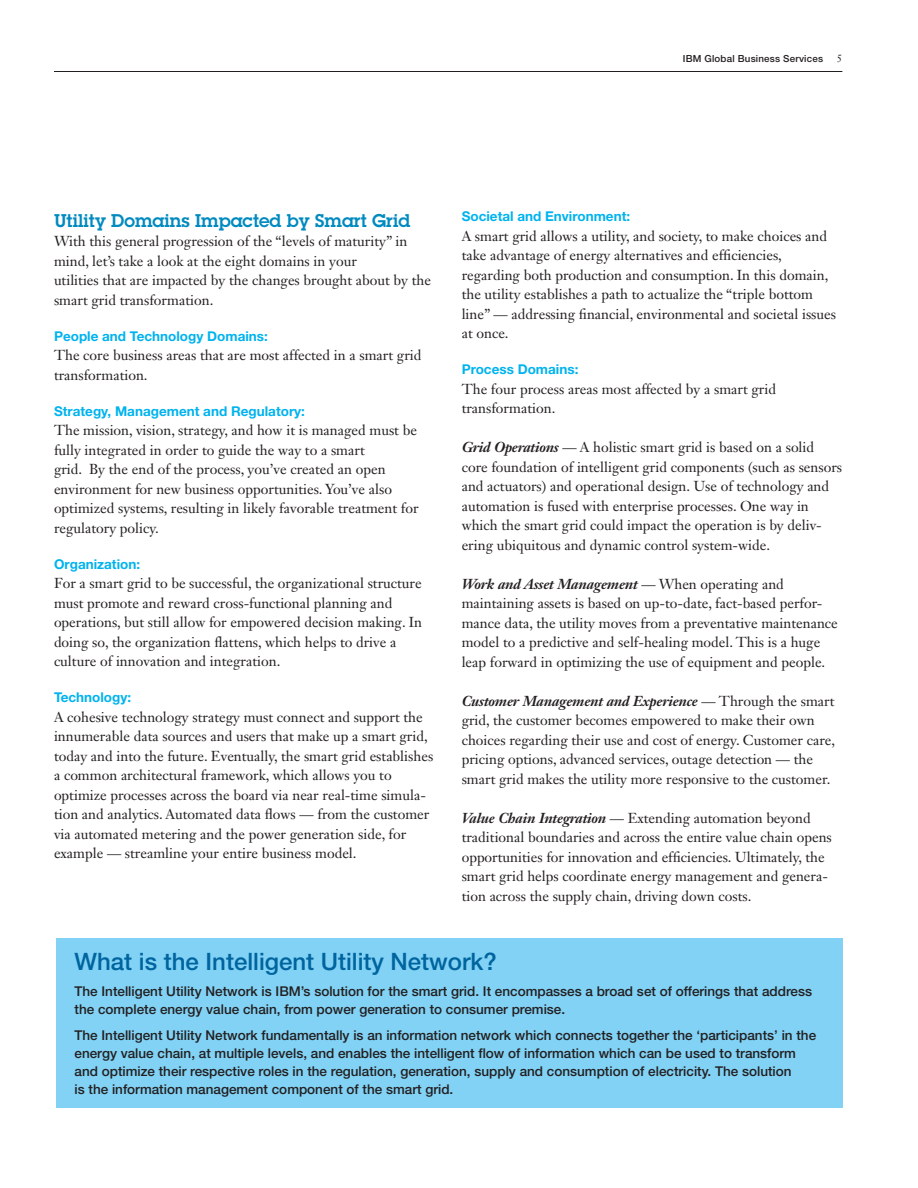
<style>
.page{position:relative;width:918px;height:1188px;background:#fff}
.page>*{position:absolute;margin:0;border:0;box-sizing:border-box;transform-origin:0 0}
._4A_boxed_head__colo{font:500 24px "Helvetica Neue LT Std";color:#00649e}
._2A_head__color{font:600 18px "Lubalin Graph Std";color:#008ac0}
._2C_body{font:14.25px/19.5px "Janson Text LT Std";color:#231f20}
._4B_boxed_body{font:500 13.5px/18px "Helvetica Neue LT Std";color:#231f20}
._2B_sub_head__color{font:700 13.5px "Helvetica Neue LT Std";color:#00b3ee}
.t1{font:10.5px "Janson Text LT Std";color:#231f20}
.t2{font:500 9.75px "Helvetica Neue LT Std";letter-spacing:.02em;color:#231f20}
.s1{font-weight:700;font-style:italic}
</style>
<div class="page">
<hr style="left:54px;top:71px;width:788px;height:1px;background:#231f20">
<div style="left:56px;top:938px;width:787px;height:169px;background:#81d2f5"></div>
<p class="t2" style="left:683px;top:53px;width:142px">IBM Global Business Services</p>
<p class="t1" style="left:837px;top:52px;width:7px">5</p>
<p class="_2A_head__color" style="left:54px;top:208px;width:358px">Utility Domains Impacted by Smart Grid</p>
<p class="_2C_body" style="left:54px;top:231px;width:379px">With this general progression of the “levels of maturity” in mind, let’s take a look at the eight domains in your<br>utilities that are impacted by the changes brought about by the smart grid transformation.</p>
<p class="_2B_sub_head__color" style="left:54px;top:328px;width:215px">People and Technology Domains:</p>
<p class="_2C_body" style="left:54px;top:345px;width:369px">The core business areas that are most affected in a smart grid transformation.</p>
<p class="_2B_sub_head__color" style="left:54px;top:403px;width:253px">Strategy, Management and Regulatory:</p>
<p class="_2C_body" style="left:54px;top:420px;width:366px">The mission, vision, strategy, and how it is managed must be fully integrated in order to guide the way to a smart<br>grid. By the end of the process, you’ve created an open environment for new business opportunities. You’ve also optimized systems, resulting in likely favorable treatment for regulatory policy.</p>
<p class="_2B_sub_head__color" style="left:54px;top:556px;width:88px">Organization:</p>
<p class="_2C_body" style="left:54px;top:573px;width:370px">For a smart grid to be successful, the organizational structure must promote and reward cross-functional planning and operations, but still allow for empowered decision making. In doing so, the organization flattens, which helps to drive a culture of innovation and integration.</p>
<p class="_2B_sub_head__color" style="left:54px;top:689px;width:79px">Technology:</p>
<p class="_2C_body" style="left:54px;top:707px;width:381px">A cohesive technology strategy must connect and support the innumerable data sources and users that make up a smart grid, today and into the future. Eventually, the smart grid establishes a common architectural framework, which allows you to optimize processes across the board via near real-time simula&shy;tion and analytics. Automated data flows — from the customer via automated metering and the power generation side, for example — streamline your entire business model.</p>
<p class="_2B_sub_head__color" style="left:462px;top:208px;width:170px">Societal and Environment:</p>
<p class="_2C_body" style="left:462px;top:226px;width:376px">A smart grid allows a utility, and society, to make choices and take advantage of energy alternatives and efficiencies, regarding both production and consumption. In this domain, the utility establishes a path to actualize the “triple bottom line” — addressing financial, environmental and societal issues at once.</p>
<p class="_2B_sub_head__color" style="left:462px;top:361px;width:118px">Process Domains:</p>
<p class="_2C_body" style="left:462px;top:379px;width:316px">The four process areas most affected by a smart grid transformation.</p>
<p class="_2C_body" style="left:462px;top:438px;width:382px"><span class="s1">Grid Operations</span> — A holistic smart grid is based on a solid core foundation of intelligent grid components (such as sensors and actuators) and operational design. Use of technology and automation is fused with enterprise processes. One way in which the smart grid could impact the operation is by deliv&shy;ering ubiquitous and dynamic control system-wide.</p>
<p class="_2C_body" style="left:462px;top:574px;width:378px"><span class="s1">Work and Asset Management</span> — When operating and maintaining assets is based on up-to-date, fact-based perfor&shy;mance data, the utility moves from a preventative maintenance model to a predictive and self-healing model. This is a huge leap forward in optimizing the use of equipment and people.</p>
<p class="_2C_body" style="left:462px;top:691px;width:375px"><span class="s1">Customer Management and Experience</span> — Through the smart grid, the customer becomes empowered to make their own choices regarding their use and cost of energy. Customer care, pricing options, advanced services, outage detection — the smart grid makes the utility more responsive to the customer.</p>
<p class="_2C_body" style="left:462px;top:808px;width:372px"><span class="s1">Value Chain Integration</span> — Extending automation beyond traditional boundaries and across the entire value chain opens opportunities for innovation and efficiencies. Ultimately, the smart grid helps coordinate energy management and genera&shy;tion across the supply chain, driving down costs.</p>
<p class="_4A_boxed_head__colo" style="left:75px;top:947px;width:424px">What is the Intelligent Utility Network?</p>
<p class="_4B_boxed_body" style="left:75px;top:982px;width:739px">The Intelligent Utility Network is IBM’s solution for the smart grid. It encompasses a broad set of offerings that address the complete energy value chain, from power generation to consumer premise.</p>
<p class="_4B_boxed_body" style="left:75px;top:1026px;width:743px">The Intelligent Utility Network fundamentally is an information network which connects together the ‘participants’ in the energy value chain, at multiple levels, and enables the intelligent flow of information which can be used to transform and optimize their respective roles in the regulation, generation, supply and consumption of electricity. The solution<br>is the information management component of the smart grid.</p>
</div>
